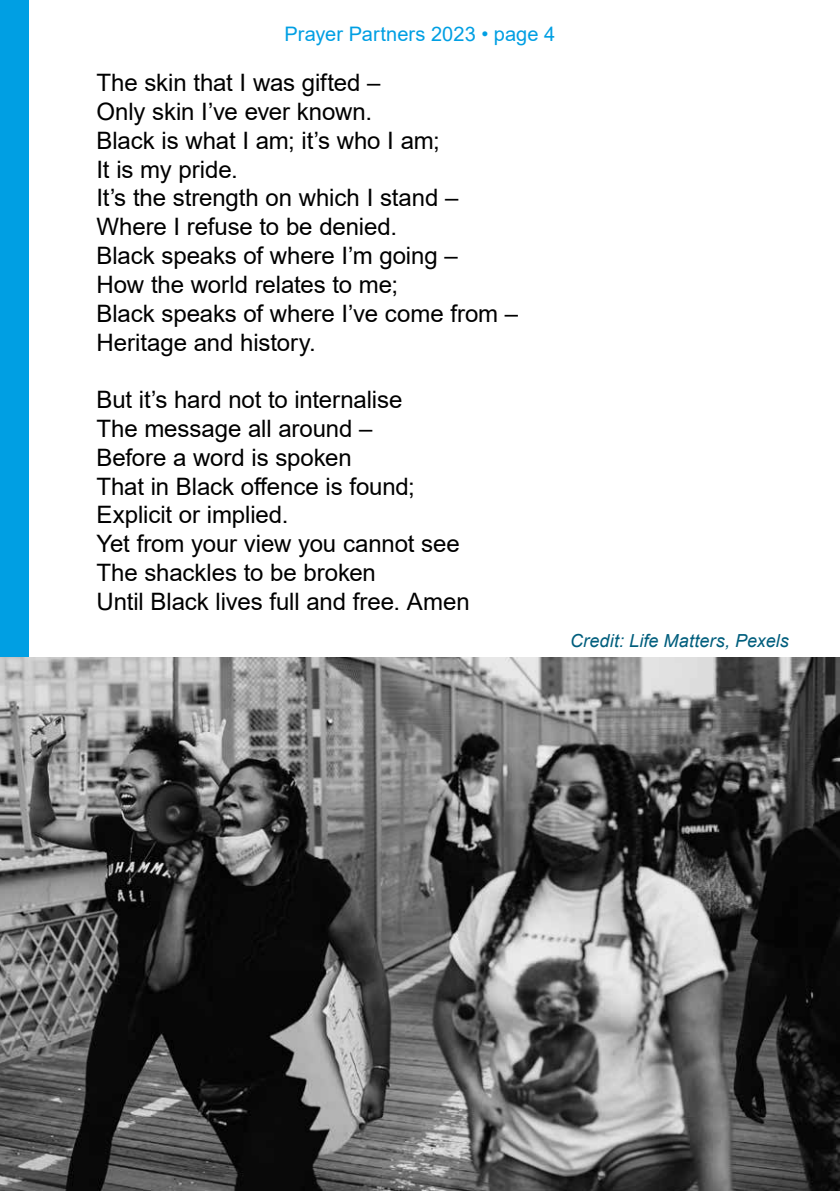
<style>
.page{position:relative;width:840px;height:1191px;background:#fff}
.page>*{position:absolute;margin:0;border:0;box-sizing:border-box;transform-origin:0 0}
.t1{font:24px/28.8px "Arial";letter-spacing:-.005em;color:#000}
.t2{font:20px "Arial";letter-spacing:.005em;color:#009fe3}
.t3{font:italic 18px "Arial";letter-spacing:.005em;color:#005e7d}
</style>
<div class="page">
<div style="left:0;top:0;width:28px;height:1191px;background:#009fe3"></div>
<img style="left:0;top:658px;width:839px;height:533px">
<p class="t2" style="left:284px;top:20px;width:272px">Prayer Partners 2023 • page 4</p>
<p class="t1" style="left:96px;top:68px;width:423px">The skin that I was gifted –<br>Only skin I’ve ever known.<br>Black is what I am; it’s who I am;<br>It is my pride.<br>It’s the strength on which I stand –<br>Where I refuse to be denied.<br>Black speaks of where I’m going –<br>How the world relates to me;<br>Black speaks of where I’ve come from –<br>Heritage and history.</p>
<p class="t1" style="left:96px;top:385px;width:374px">But it’s hard not to internalise<br>The message all around –<br>Before a word is spoken<br>That in Black offence is found;<br>Explicit or implied.<br>Yet from your view you cannot see<br>The shackles to be broken<br>Until Black lives full and free. Amen</p>
<p class="t3" style="left:569px;top:629px;width:220px">Credit: Life Matters, Pexels</p>
</div>
